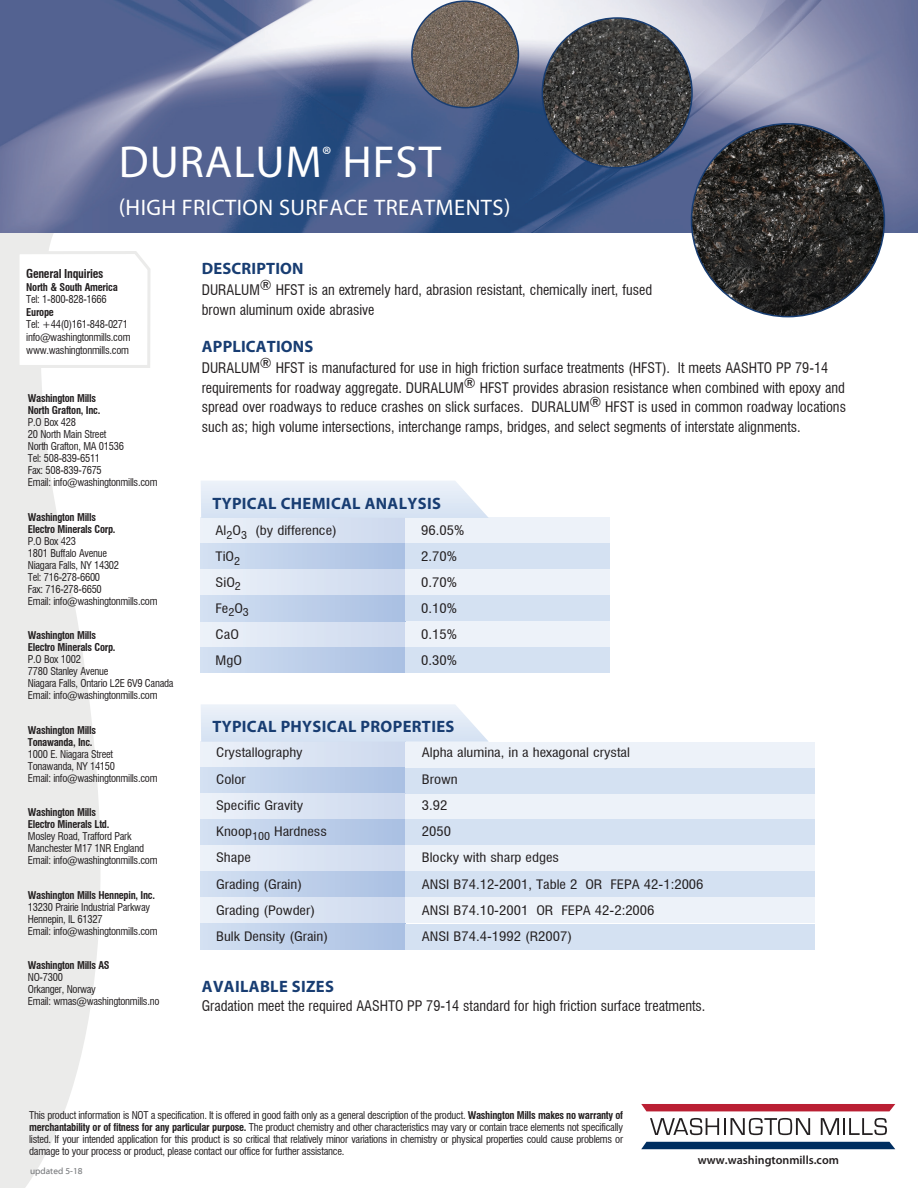
<style>
.page{position:relative;width:918px;height:1188px;background:#fff}
.page>*{position:absolute;margin:0;border:0;box-sizing:border-box;transform-origin:0 0}
.t1{font:45px "Myriad Pro";letter-spacing:.02em;color:#fff}
.t2{font:22.5px "Myriad Pro";letter-spacing:.02em;color:#fff}
.t3{font:700 16.5px "Myriad Pro";letter-spacing:.02em;color:#183d72}
.t4{font:condensed 14.25px/19.5px "Swiss 721 BT";color:#231f20}
.t5{font:condensed 12.75px "Swiss 721 BT";color:#231f20;scale:1.15 1}
.t6{font:600 12px "Myriad Pro";color:#231f20}
.t7{font:700 condensed 12px "Swiss 721 BT";letter-spacing:-.025em;color:#231f20}
.t8{font:condensed 10.5px/12px "Swiss 721 BT";letter-spacing:-.025em;color:#231f20}
.t9{font:700 condensed 10.5px/12px "Swiss 721 BT";letter-spacing:-.025em;color:#231f20}
.t10{font:9px "Myriad Web";color:#76787b}
.s1{font-weight:700}
</style>
<div class="page">
<svg style="left:0;top:233px;width:101px;height:955px;fill:#ebebea"></svg>
<img style="left:0;top:0;width:918px;height:233px">
<div style="left:641px;top:1104px;width:254px;height:7px;background:#ba1f33"></div>
<div style="left:641px;top:1142px;width:254px;height:7px;background:#002e60"></div>
<svg style="left:650px;top:1118px;width:160px;height:17px"></svg>
<svg style="left:821px;top:1118px;width:66px;height:17px"></svg>
<svg style="left:15px;top:250px;width:136px;height:119px"></svg>
<div style="left:201px;top:621px;width:204px;height:26px;background:linear-gradient(to right,#edf2f9,#ccd8ee)"></div>
<div style="left:201px;top:647px;width:204px;height:26px;background:linear-gradient(to right,#d3e0f2,#a9bfe2)"></div>
<div style="left:405px;top:621px;width:204px;height:26px;background:#edf2f9"></div>
<div style="left:405px;top:647px;width:204px;height:26px;background:#d4e1f2"></div>
<div style="left:201px;top:517px;width:204px;height:26px;background:linear-gradient(to right,#edf2f9,#ccd8ee)"></div>
<div style="left:201px;top:543px;width:204px;height:26px;background:linear-gradient(to right,#d3e0f2,#a9bfe2)"></div>
<div style="left:405px;top:517px;width:204px;height:26px;background:#edf2f9"></div>
<div style="left:405px;top:543px;width:204px;height:26px;background:#d4e1f2"></div>
<div style="left:201px;top:569px;width:204px;height:26px;background:linear-gradient(to right,#edf2f9,#ccd8ee)"></div>
<div style="left:405px;top:569px;width:204px;height:26px;background:#edf2f9"></div>
<div style="left:201px;top:595px;width:204px;height:26px;background:linear-gradient(to right,#d3e0f2,#a9bfe2)"></div>
<div style="left:405px;top:595px;width:204px;height:26px;background:#d4e1f2"></div>
<svg style="left:201px;top:481px;width:287px;height:37px;background:#e1eaf6"></svg>
<div style="left:201px;top:742px;width:204px;height:26px;background:linear-gradient(to right,#edf2f9,#ccd8ee)"></div>
<div style="left:201px;top:768px;width:204px;height:26px;background:linear-gradient(to right,#d3e0f2,#a9bfe2)"></div>
<div style="left:405px;top:742px;width:409px;height:26px;background:#edf2f9"></div>
<div style="left:405px;top:768px;width:409px;height:26px;background:#d4e1f2"></div>
<div style="left:201px;top:794px;width:204px;height:25px;background:linear-gradient(to right,#edf2f9,#ccd8ee)"></div>
<div style="left:201px;top:819px;width:204px;height:26px;background:linear-gradient(to right,#d3e0f2,#a9bfe2)"></div>
<div style="left:405px;top:794px;width:409px;height:25px;background:#edf2f9"></div>
<div style="left:405px;top:819px;width:409px;height:26px;background:#d4e1f2"></div>
<div style="left:201px;top:845px;width:204px;height:26px;background:linear-gradient(to right,#edf2f9,#ccd8ee)"></div>
<div style="left:405px;top:845px;width:409px;height:26px;background:#edf2f9"></div>
<div style="left:201px;top:871px;width:204px;height:26px;background:linear-gradient(to right,#d3e0f2,#a9bfe2)"></div>
<div style="left:405px;top:871px;width:409px;height:26px;background:#d4e1f2"></div>
<div style="left:201px;top:897px;width:204px;height:26px;background:linear-gradient(to right,#edf2f9,#ccd8ee)"></div>
<div style="left:405px;top:897px;width:409px;height:26px;background:#edf2f9"></div>
<div style="left:201px;top:924px;width:204px;height:26px;background:linear-gradient(to right,#d3e0f2,#a9bfe2)"></div>
<div style="left:405px;top:924px;width:409px;height:26px;background:#d4e1f2"></div>
<svg style="left:201px;top:704px;width:288px;height:38px;background:#e2eaf6"></svg>
<img style="left:412px;top:1px;width:106px;height:107px;border-radius:53px">
<div style="left:411px;top:0;width:108px;height:108px;border:2px solid #183d72;border-radius:50%"></div>
<img style="left:542px;top:18px;width:150px;height:150px;border-radius:75px">
<img style="left:692px;top:124px;width:192px;height:193px;border-radius:96px">
<p class="t1" style="left:119px;top:134px;width:324px">DURALUM<sup>®</sup> HFST</p>
<p class="t2" style="left:119px;top:193px;width:393px">(HIGH FRICTION SURFACE TREATMENTS)</p>
<p class="t7" style="left:26px;top:266px;width:79px">General Inquiries</p>
<p class="t9" style="left:26px;top:281px;width:93px">North &amp; South America</p>
<p class="t8" style="left:26px;top:293px;width:82px">Tel: 1-800-828-1666</p>
<p class="t9" style="left:26px;top:306px;width:29px">Europe</p>
<p class="t8" style="left:26px;top:318px;width:106px;line-height:12.6px">Tel: +44(0)161-848-0271 info@washingtonmills.com www.washingtonmills.com</p>
<p class="t9" style="left:28px;top:392px;width:74px">Washington Mills<br>North Grafton, Inc.</p>
<p class="t8" style="left:28px;top:416px;width:131px">P.O Box 428<br>20 North Main Street<br>North Grafton, MA 01536<br>Tel: 508-839-6511<br>Fax: 508-839-7675<br>Email: info@washingtonmills.com</p>
<p class="t9" style="left:28px;top:511px;width:89px">Washington Mills<br>Electro Minerals Corp.</p>
<p class="t8" style="left:28px;top:535px;width:131px">P.O Box 423<br>1801 Buffalo Avenue<br>Niagara Falls, NY 14302<br>Tel: 716-278-6600<br>Fax: 716-278-6650<br>Email: info@washingtonmills.com</p>
<p class="t9" style="left:28px;top:629px;width:89px">Washington Mills<br>Electro Minerals Corp.</p>
<p class="t8" style="left:28px;top:653px;width:147px">P.O Box 1002<br>7780 Stanley Avenue<br>Niagara Falls, Ontario L2E 6V9 Canada<br>Email: info@washingtonmills.com</p>
<p class="t9" style="left:28px;top:724px;width:70px">Washington Mills<br>Tonawanda, Inc.</p>
<p class="t8" style="left:28px;top:748px;width:131px">1000 E. Niagara Street<br>Tonawanda, NY 14150<br>Email: info@washingtonmills.com</p>
<p class="t9" style="left:28px;top:806px;width:83px">Washington Mills<br>Electro Minerals Ltd.</p>
<p class="t8" style="left:28px;top:830px;width:131px">Mosley Road, Trafford Park<br>Manchester M17 1NR England<br>Email: info@washingtonmills.com</p>
<p class="t9" style="left:28px;top:889px;width:129px">Washington Mills Hennepin, Inc.</p>
<p class="t8" style="left:28px;top:901px;width:131px">13230 Prairie Industrial Parkway<br>Hennepin, IL 61327<br>Email: info@washingtonmills.com</p>
<p class="t9" style="left:28px;top:959px;width:83px">Washington Mills AS</p>
<p class="t8" style="left:28px;top:971px;width:133px">NO-7300<br>Orkanger, Norway<br>Email: wmas@washingtonmills.no</p>
<p class="t3" style="left:202px;top:259px;width:103px">DESCRIPTION</p>
<p class="t4" style="left:202px;top:280px;width:452px">DURALUM® HFST is an extremely hard, abrasion resistant, chemically inert, fused brown aluminum oxide abrasive</p>
<p class="t3" style="left:202px;top:337px;width:113px">APPLICATIONS</p>
<p class="t4" style="left:202px;top:358px;width:646px">DURALUM® HFST is manufactured for use in high friction surface treatments (HFST). It meets AASHTO PP 79-14 requirements for roadway aggregate. DURALUM® HFST provides abrasion resistance when combined with epoxy and spread over roadways to reduce crashes on slick surfaces. DURALUM® HFST is used in common roadway locations such as; high volume intersections, interchange ramps, bridges, and select segments of interstate alignments.</p>
<p class="t3" style="left:212px;top:494px;width:230px">TYPICAL CHEMICAL ANALYSIS</p>
<p class="t5" style="left:216px;top:523px;width:107px">Al<sub>2</sub>O<sub>3</sub> (by difference)</p>
<p class="t5" style="left:421px;top:523px;width:39px">96.05%</p>
<p class="t5" style="left:216px;top:549px;width:23px">TiO<sub>2</sub></p>
<p class="t5" style="left:421px;top:549px;width:33px">2.70%</p>
<p class="t5" style="left:216px;top:575px;width:24px">SiO<sub>2</sub></p>
<p class="t5" style="left:421px;top:575px;width:33px">0.70%</p>
<p class="t5" style="left:216px;top:601px;width:31px">Fe<sub>2</sub>O<sub>3</sub></p>
<p class="t5" style="left:421px;top:601px;width:33px">0.10%</p>
<p class="t5" style="left:216px;top:626px;width:22px">CaO</p>
<p class="t5" style="left:421px;top:626px;width:33px">0.15%</p>
<p class="t5" style="left:216px;top:652px;width:24px">MgO</p>
<p class="t5" style="left:421px;top:652px;width:33px">0.30%</p>
<p class="t3" style="left:212px;top:718px;width:244px">TYPICAL PHYSICAL PROPERTIES</p>
<p class="t5" style="left:216px;top:745px;width:77px">Crystallography</p>
<p class="t5" style="left:422px;top:745px;width:183px">Alpha alumina, in a hexagonal crystal</p>
<p class="t5" style="left:216px;top:771px;width:27px">Color</p>
<p class="t5" style="left:422px;top:771px;width:33px">Brown</p>
<p class="t5" style="left:216px;top:798px;width:77px">Specific Gravity</p>
<p class="t5" style="left:422px;top:798px;width:24px">3.92</p>
<p class="t5" style="left:216px;top:824px;width:98px">Knoop<sub>100</sub> Hardness</p>
<p class="t5" style="left:422px;top:824px;width:27px">2050</p>
<p class="t5" style="left:216px;top:850px;width:32px">Shape</p>
<p class="t5" style="left:422px;top:850px;width:121px">Blocky with sharp edges</p>
<p class="t5" style="left:216px;top:876px;width:76px">Grading (Grain)</p>
<p class="t5" style="left:422px;top:876px;width:247px">ANSI B74.12-2001, Table 2 OR FEPA 42-1:2006</p>
<p class="t5" style="left:216px;top:903px;width:88px">Grading (Powder)</p>
<p class="t5" style="left:422px;top:903px;width:204px">ANSI B74.10-2001 OR FEPA 42-2:2006</p>
<p class="t5" style="left:216px;top:929px;width:99px">Bulk Density (Grain)</p>
<p class="t5" style="left:422px;top:929px;width:132px">ANSI B74.4-1992 (R2007)</p>
<p class="t3" style="left:202px;top:977px;width:134px">AVAILABLE SIZES</p>
<p class="t4" style="left:202px;top:996px;width:505px">Gradation meet the required AASHTO PP 79-14 standard for high friction surface treatments.</p>
<p class="t8" style="left:29px;top:1109px;width:595px;text-align:justify">This product information is NOT a specification. It is offered in good faith only as a general description of the product. <span class="s1">Washington Mills makes no warranty of merchantability or of fitness for any particular purpose.</span> The product chemistry and other characteristics may vary or contain trace elements not specifically listed. If your intended application for this product is so critical that relatively minor variations in chemistry or physical properties could cause problems or damage to your process or product, please contact our office for further assistance.</p>
<p class="t10" style="left:30px;top:1166px;width:54px">updated 5-18</p>
<p class="t6" style="left:698px;top:1152px;width:142px">www.washingtonmills.com</p>
</div>
